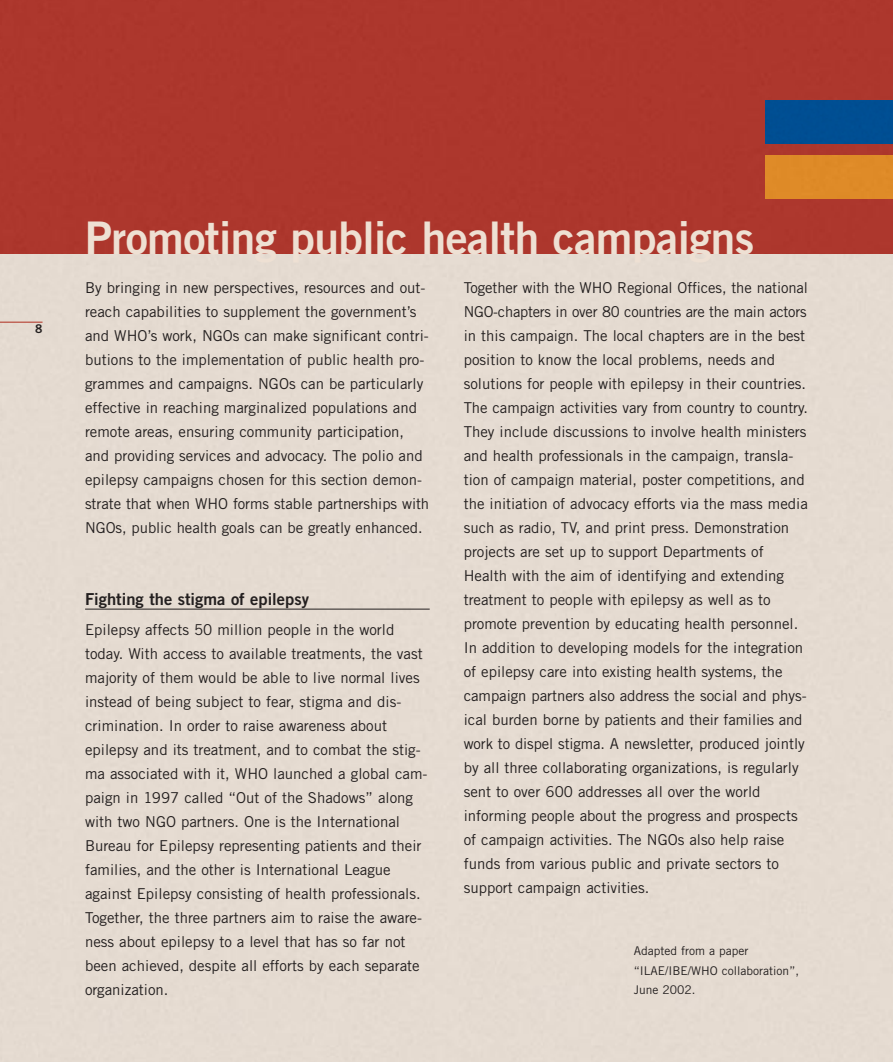
<style>
.page{position:relative;width:893px;height:1062px;background:#fff}
.page>*{position:absolute;margin:0;border:0;box-sizing:border-box;transform-origin:0 0}
.t1{font:45px "Trade Gothic Bold Two";letter-spacing:-.01em;color:#eee0d3}
.t2{font:16.5px "Trade Gothic Bold Two";color:#231f1f}
.t3{font:15px/24px "Trade Gothic";color:#231f1f}
.t4{font:12px/19.5px "Trade Gothic";color:#231f1f}
.t5{font:12px "Trade Gothic Bold Two";color:#231f1f}
</style>
<div class="page">
<hr style="left:0;top:322px;width:43px;height:1px;background:#b23426">
<hr style="left:85px;top:609px;width:344px;height:1px;background:#231f1f">
<div style="left:0;top:0;width:892px;height:254px;background:#ad372d"></div>
<div style="left:765px;top:156px;width:127px;height:42px;background:#de8a27"></div>
<div style="left:765px;top:101px;width:127px;height:42px;background:#004e93"></div>
<p class="t5" style="left:35px;top:325px;width:9px">8</p>
<h1 class="t1" style="left:85px;top:221px;width:671px">Promoting public health campaigns</h1>
<p class="t3" style="left:85px;top:277px;width:345px">By bringing in new perspectives, resources and out&shy;reach capabilities to supplement the government’s and WHO’s work, NGOs can make significant contri&shy;butions to the implementation of public health pro&shy;grammes and campaigns. NGOs can be particularly effective in reaching marginalized populations and remote areas, ensuring community participation, and providing services and advocacy. The polio and epilepsy campaigns chosen for this section demon&shy;strate that when WHO forms stable partnerships with NGOs, public health goals can be greatly enhanced.</p>
<p class="t2" style="left:85px;top:593px;width:225px">Fighting the stigma of epilepsy</p>
<p class="t3" style="left:85px;top:619px;width:344px">Epilepsy affects 50 million people in the world today. With access to available treatments, the vast majority of them would be able to live normal lives instead of being subject to fear, stigma and dis&shy;crimination. In order to raise awareness about epilepsy and its treatment, and to combat the stig&shy;ma associated with it, WHO launched a global cam&shy;paign in 1997 called “Out of the Shadows” along with two NGO partners. One is the International Bureau for Epilepsy representing patients and their families, and the other is International League against Epilepsy consisting of health professionals.<br>Together, the three partners aim to raise the aware&shy;ness about epilepsy to a level that has so far not been achieved, despite all efforts by each separate organization.</p>
<p class="t3" style="left:463px;top:277px;width:346px">Together with the WHO Regional Offices, the national NGO-chapters in over 80 countries are the main actors in this campaign. The local chapters are in the best position to know the local problems, needs and solutions for people with epilepsy in their countries.<br>The campaign activities vary from country to country.<br>They include discussions to involve health ministers and health professionals in the campaign, transla&shy;tion of campaign material, poster competitions, and the initiation of advocacy efforts via the mass media such as radio, TV, and print press. Demonstration projects are set up to support Departments of Health with the aim of identifying and extending treatment to people with epilepsy as well as to promote prevention by educating health personnel.<br>In addition to developing models for the integration of epilepsy care into existing health systems, the campaign partners also address the social and phys&shy;ical burden borne by patients and their families and work to dispel stigma. A newsletter, produced jointly by all three collaborating organizations, is regularly sent to over 600 addresses all over the world informing people about the progress and prospects of campaign activities. The NGOs also help raise funds from various public and private sectors to support campaign activities.</p>
<p class="t4" style="left:634px;top:942px;width:166px">Adapted from a paper “ILAE/IBE/WHO collaboration”,<br>June 2002.</p>
</div>
